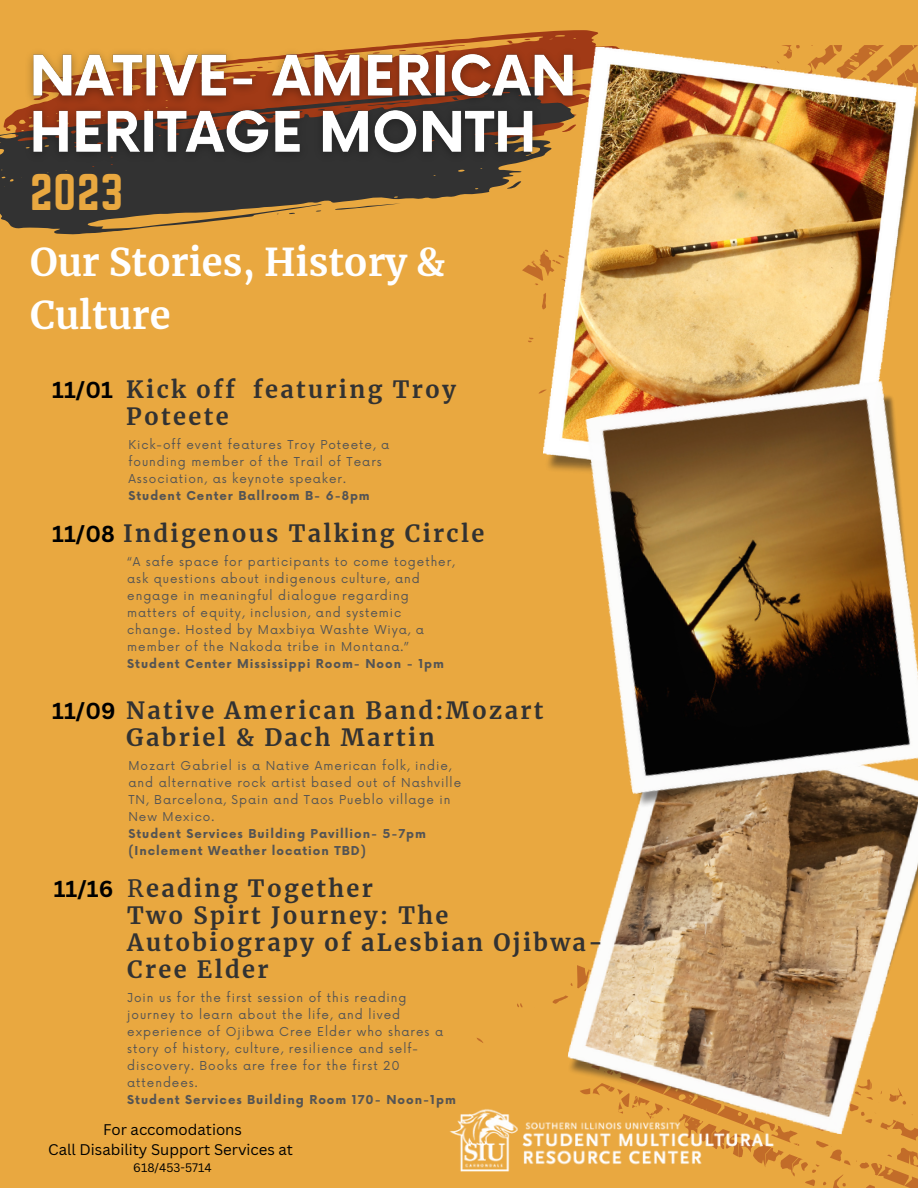
<style>
.page{position:relative;width:918px;height:1188px;background:#e9a840}
.page>*{position:absolute;margin:0;border:0;box-sizing:border-box;transform-origin:0 0}
.t1{font:45.15px "Norwester";color:#e9a840}
.t2{font:700 37.95px/53.1px "Merriweather";color:#fff}
.t3{font:700 23.55px/27px "Merriweather";letter-spacing:.1em;color:#323232}
.t4{font:700 22.5px "Canva Sans";color:#000}
.t5{font:15px "Canva Sans";color:#000}
.t6{font:12px/17px "Now";letter-spacing:.08em;color:#545454}
.t7{font:700 12px "Now";letter-spacing:.08em;color:#545454}
.t8{font:12px "Canva Sans";color:#000}
.s1{font-family:"Canva Sans";font-size:22.5px;color:#000}
.s2{font-weight:400}
</style>
<div class="page">
<svg style="left:430px;top:30px;width:168px;height:15px"></svg>
<svg style="left:506px;top:40px;width:8px;height:2px"></svg>
<svg style="left:524px;top:38px;width:7px;height:2px"></svg>
<svg style="left:0;top:109px;width:522px;height:126px;fill:#323232"></svg>
<svg style="left:335px;top:203px;width:66px;height:7px"></svg>
<svg style="left:506px;top:181px;width:16px;height:8px"></svg>
<svg style="left:477px;top:997px;width:441px;height:191px"></svg>
<img style="left:543px;top:48px;width:375px;height:295px">
<img style="left:562px;top:830px;width:356px;height:313px">
<img style="left:540px;top:343px;width:378px;height:487px">
<img style="left:449px;top:1092px;width:362px;height:91px">
<img style="left:20px;top:42px;width:567px;height:126px">
<p class="t1" style="left:30px;top:165px;width:95px">2023</p>
<p class="t2" style="left:30px;top:236px;width:416px">Our Stories, History &amp;<br>Culture</p>
<p class="t4" style="left:52px;top:374px;width:62px">11/01</p>
<p class="t3" style="left:126px;top:376px;width:331px">Kick off featuring Troy<br>Poteete</p>
<p class="t6" style="left:128px;top:437px;width:262px">Kick-off event features Troy Poteete, a founding member of the Trail of Tears<br>Association, as keynote speaker.</p>
<p class="t7" style="left:128px;top:489px;width:243px">Student Center Ballroom B- 6-8pm</p>
<p class="t3" style="left:52px;top:520px;width:434px"><span class="s1">11/08</span> Indigenous Talking Circle</p>
<p class="t6" style="left:127px;top:554px;width:329px">“A safe space for participants to come together, ask questions about indigenous culture, and engage in meaningful dialogue regarding matters of equity, inclusion, and systemic change. Hosted by Maxbiya Washte Wiya, a member of the Nakoda tribe in Montana.”</p>
<p class="t7" style="left:127px;top:658px;width:318px">Student Center Mississippi Room- Noon - 1pm</p>
<p class="t3" style="left:126px;top:698px;width:419px">Native American Band:Mozart<br>Gabriel &amp; Dach Martin</p>
<p class="t6" style="left:128px;top:758px;width:334px">Mozart Gabriel is a Native American folk, indie, and alternative rock artist based out of Nashville TN, Barcelona, Spain and Taos Pueblo village in New Mexico.</p>
<p class="t7" style="left:128px;top:827px;width:299px">Student Services Building Pavillion- 5-7pm</p>
<p class="t7" style="left:128px;top:844px;width:239px">(Inclement Weather location TBD)</p>
<p class="t4" style="left:52px;top:695px;width:65px">11/09</p>
<p class="t4" style="left:54px;top:873px;width:61px">11/16</p>
<p class="t3" style="left:127px;top:875px;width:247px"><span class="s2">R</span>eading Together</p>
<p class="t3" style="left:127px;top:902px;width:477px">Two Spirt Journey: The<br>Autobiograpy of aLesbian Ojibwa-<br>Cree Elder</p>
<p class="t6" style="left:127px;top:990px;width:318px">Join us for the first session of this reading journey to learn about the life, and lived experience of Ojibwa Cree Elder who shares a story of history, culture, resilience and self&shy;discovery. Books are free for the first 20 attendees.</p>
<p class="t7" style="left:127px;top:1094px;width:330px">Student Services Building Room 170- Noon-1pm</p>
<p class="t5" style="left:103px;top:1119px;width:141px">For accomodations</p>
<p class="t5" style="left:48px;top:1139px;width:246px">Call Disability Support Services at</p>
<p class="t8" style="left:133px;top:1160px;width:80px">618/453-5714</p>
</div>
